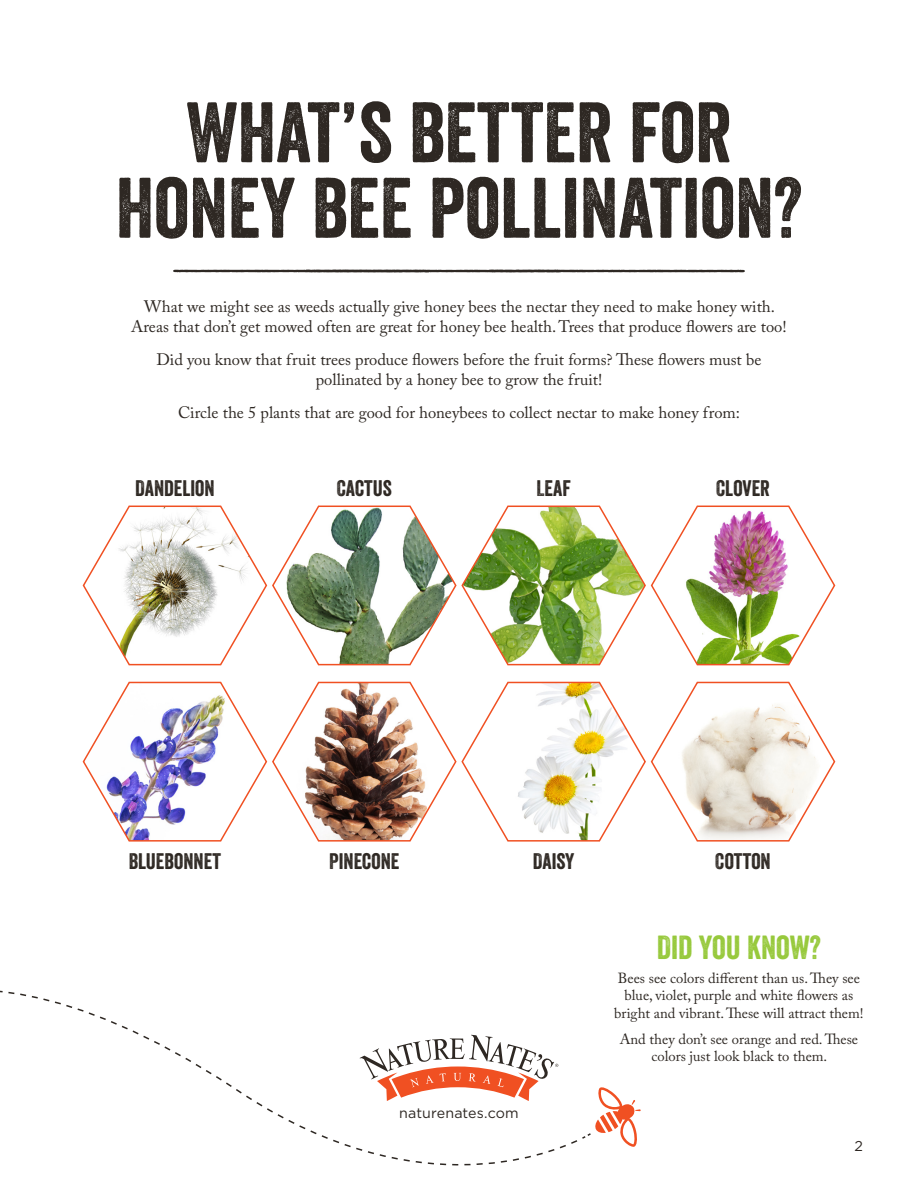
<style>
.page{position:relative;width:918px;height:1188px;background:#fff}
.page>*{position:absolute;margin:0;border:0;box-sizing:border-box;transform-origin:0 0}
.t1{font:82.8px/75.4px "Veneer";color:#2e2823;text-align:center}
.t2{font:32.4px "Veneer";color:#97c93c}
.t3{font:21.9px "Veneer";color:#2e2823}
.t4{font:16.5px/19.8px "Adobe Caslon Pro";color:#2e2823;text-align:center}
.t5{font:14.55px/17.5px "Adobe Caslon Pro";color:#2e2823;text-align:center}
.t6{font:14.25px "Gotham";letter-spacing:.005em;color:#2e2823}
</style>
<div class="page">
<svg style="left:246px;top:1035px;width:395px;height:131px"></svg>
<img style="left:82px;top:505px;width:754px;height:161px">
<img style="left:82px;top:681px;width:754px;height:161px">
<svg style="left:173px;top:270px;width:572px;height:2px"></svg>
<p class="t1" style="left:116px;top:94px;width:688px">WHAT’S BETTER FOR<br>HONEY BEE POLLINATION?</p>
<p class="t4" style="left:131px;top:297px;width:657px">What we might see as weeds actually give honey bees the nectar they need to make honey with.<br>Areas that don’t get mowed often are great for honey bee health. Trees that produce flowers are too!</p>
<p class="t4" style="left:157px;top:350px;width:606px">Did you know that fruit trees produce flowers before the fruit forms? These flowers must be pollinated by a honey bee to grow the fruit!</p>
<p class="t4" style="left:178px;top:402px;width:563px">Circle the 5 plants that are good for honeybees to collect nectar to make honey from:</p>
<p class="t3" style="left:135px;top:475px;width:81px">DANDELION</p>
<p class="t3" style="left:337px;top:475px;width:56px">CACTUS</p>
<p class="t3" style="left:536px;top:475px;width:36px">LEAF</p>
<p class="t3" style="left:716px;top:475px;width:55px">CLOVER</p>
<p class="t3" style="left:129px;top:847px;width:94px">BLUEBONNET</p>
<p class="t3" style="left:329px;top:847px;width:72px">PINECONE</p>
<p class="t3" style="left:533px;top:847px;width:43px">DAISY</p>
<p class="t3" style="left:715px;top:847px;width:57px">COTTON</p>
<p class="t6" style="left:399px;top:1105px;width:121px">naturenates.com</p>
<p class="t2" style="left:657px;top:928px;width:166px">DID YOU KNOW?</p>
<p class="t5" style="left:614px;top:969px;width:251px">Bees see colors different than us. They see blue, violet, purple and white flowers as bright and vibrant. These will attract them!</p>
<p class="t5" style="left:620px;top:1030px;width:240px">And they don’t see orange and red. These colors just look black to them.</p>
<p class="t6" style="left:854px;top:1138px;width:10px">2</p>
</div>
